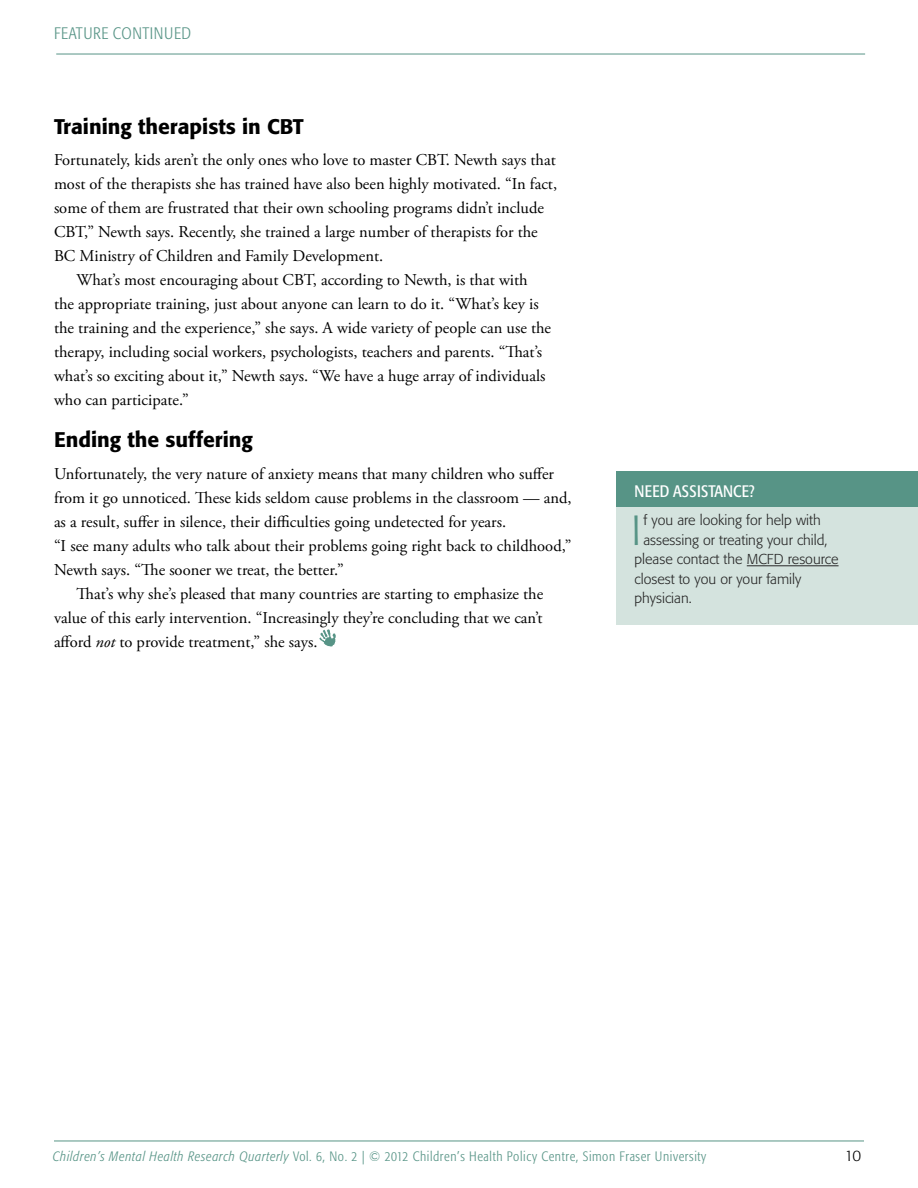
<style>
.page{position:relative;width:918px;height:1188px;background:#fff}
.page>*{position:absolute;margin:0;border:0;box-sizing:border-box;transform-origin:0 0}
.t1{font:300 41.7px "Formata";color:#579486}
.t2{font:500 21px "Formata";color:#000}
.t3{font:16.5px "Adobe Garamond Pro";color:#000}
.t4{font:300 condensed 16.5px "Formata";color:#579486}
.t5{font:condensed 16.5px "Formata";color:#fff}
.t6{font:300 15px "Formata";color:#000}
.t7{font:300 14.25px "Formata";color:#262626}
.t8{font:300 condensed 13.5px "Formata";letter-spacing:.045em;color:#579486}
.s1{font-style:italic}
</style>
<div class="page">
<img style="left:319px;top:629px;width:17px;height:18px">
<hr style="left:56px;top:54px;width:809px;height:1px;background:#579486">
<hr style="left:54px;top:1141px;width:810px;height:1px;background:#579486">
<div style="left:616px;top:471px;width:302px;height:154px;background:#d4e3de"></div>
<div style="left:616px;top:471px;width:302px;height:36px;background:#579486"></div>
<hr style="left:747px;top:565px;width:92px;height:1px;background:#262626">
<p class="t4" style="left:54px;top:24px;width:9px">feature</p>
<p class="t4" style="left:113px;top:24px;width:10px">continued</p>
<p class="t2" style="left:54px;top:113px;width:251px">Training therapists in CBT</p>
<p class="t3" style="left:54px;top:150px;width:503px">Fortunately, kids aren’t the only ones who love to master CBT. Newth says that</p>
<p class="t3" style="left:54px;top:174px;width:505px">most of the therapists she has trained have also been highly motivated. “In fact,</p>
<p class="t3" style="left:54px;top:198px;width:492px">some of them are frustrated that their own schooling programs didn’t include</p>
<p class="t3" style="left:54px;top:222px;width:485px">CBT,” Newth says. Recently, she trained a large number of therapists for the</p>
<p class="t3" style="left:54px;top:246px;width:331px">BC Ministry of Children and Family Development.</p>
<p class="t3" style="left:77px;top:270px;width:453px">What’s most encouraging about CBT, according to Newth, is that with</p>
<p class="t3" style="left:54px;top:294px;width:486px">the appropriate training, just about anyone can learn to do it. “What’s key is</p>
<p class="t3" style="left:54px;top:318px;width:499px">the training and the experience,” she says. A wide variety of people can use the</p>
<p class="t3" style="left:54px;top:342px;width:490px">therapy, including social workers, psychologists, teachers and parents. “That’s</p>
<p class="t3" style="left:54px;top:366px;width:493px">what’s so exciting about it,” Newth says. “We have a huge array of individuals</p>
<p class="t3" style="left:54px;top:390px;width:136px">who can participate.”</p>
<p class="t2" style="left:54px;top:427px;width:201px">Ending the suffering</p>
<p class="t3" style="left:54px;top:464px;width:502px">Unfortunately, the very nature of anxiety means that many children who suffer</p>
<p class="t3" style="left:54px;top:488px;width:519px">from it go unnoticed. These kids seldom cause problems in the classroom — and,</p>
<p class="t3" style="left:54px;top:512px;width:454px">as a result, suffer in silence, their difficulties going undetected for years.</p>
<p class="t3" style="left:54px;top:536px;width:519px">“I see many adults who talk about their problems going right back to childhood,”</p>
<p class="t3" style="left:54px;top:560px;width:291px">Newth says. “The sooner we treat, the better.”</p>
<p class="t3" style="left:77px;top:584px;width:468px">That’s why she’s pleased that many countries are starting to emphasize the</p>
<p class="t3" style="left:54px;top:608px;width:490px">value of this early intervention. “Increasingly they’re concluding that we can’t</p>
<p class="t3" style="left:54px;top:632px;width:265px">afford <span class="s1">not</span> to provide treatment,” she says.</p>
<p class="t5" style="left:634px;top:481px;width:10px">NEED</p>
<p class="t5" style="left:673px;top:481px;width:83px">ASSISTANCE?</p>
<h1 class="t1" style="left:631px;top:506px;width:5px">I</h1>
<p class="t7" style="left:643px;top:512px;width:179px">f you are looking for help with</p>
<p class="t7" style="left:643px;top:532px;width:186px">assessing or treating your child,</p>
<p class="t7" style="left:634px;top:551px;width:206px">please contact the MCFD resource</p>
<p class="t7" style="left:634px;top:571px;width:168px">closest to you or your family</p>
<p class="t7" style="left:634px;top:590px;width:59px">physician.</p>
<p class="t8" style="left:53px;top:1148px;width:655px"><span class="s1">Children’s Mental Health Research Quarterly</span> Vol. 6, No. 2 | © 2012 Children’s Health Policy Centre, Simon Fraser University</p>
<p class="t6" style="left:844px;top:1147px;width:18px">10</p>
</div>
